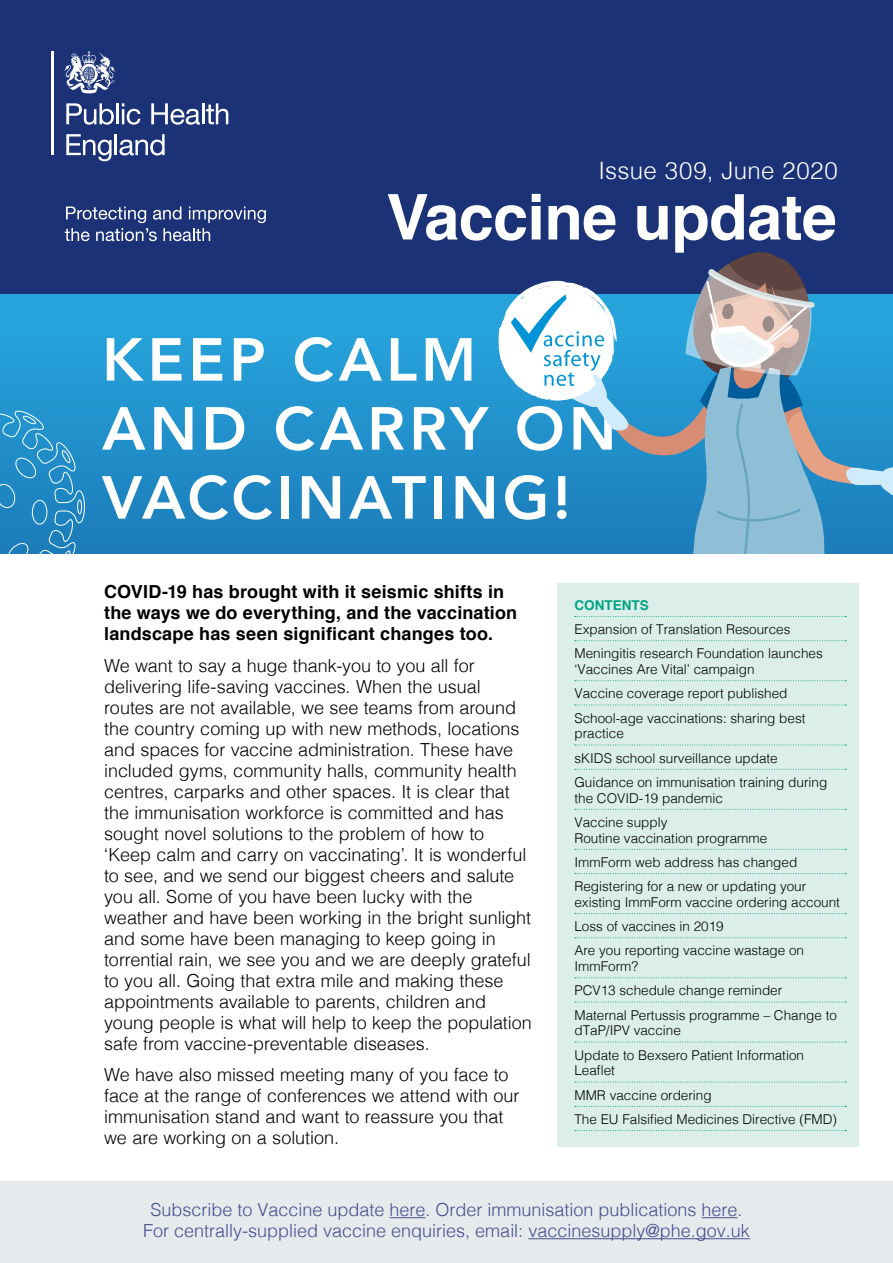
<style>
.page{position:relative;width:893px;height:1263px;background:#fff}
.page>*{position:absolute;margin:0;border:0;box-sizing:border-box;transform-origin:0 0}
.t1{font:700 63px "Helvetica";letter-spacing:-.01em;color:#fff}
.t2{font:800 60px/69px "Avenir";letter-spacing:.07em;color:#fff}
.t3{font:300 24px "Helvetica";letter-spacing:.015em;color:#fff}
.t4{font:300 18px/21px "Helvetica";letter-spacing:-.005em;color:#000}
.t5{font:300 18px/21px "Helvetica";color:#444f8d;text-align:center}
.t6{font:700 18px/21px "Helvetica";letter-spacing:.01em;color:#000}
.t7{font:300 13.5px/24.3px "Helvetica";color:#000}
.t8{font:700 13.5px "Helvetica";color:#00a385}
</style>
<div class="page">
<div style="left:0;top:276px;width:893px;height:277px;background:#27a3dc"></div>
<div style="left:0;top:330px;width:893px;height:223px;background:linear-gradient(to bottom,#26a2db,#1b7cb9)"></div>
<div style="left:0;top:1182px;width:893px;height:81px;background:#e6eaed"></div>
<div style="left:0;top:0;width:893px;height:293px;background:#1b3276"></div>
<hr style="left:52px;top:51px;width:2px;height:104px;background:#fff">
<svg style="left:66px;top:103px;width:48px;height:22px"></svg>
<hr style="left:116px;top:103px;width:3px;height:21px;background:#fff">
<svg style="left:122px;top:103px;width:18px;height:22px"></svg>
<svg style="left:151px;top:103px;width:49px;height:22px"></svg>
<hr style="left:202px;top:103px;width:2px;height:21px;background:#fff">
<svg style="left:206px;top:103px;width:22px;height:21px"></svg>
<svg style="left:66px;top:134px;width:46px;height:27px"></svg>
<hr style="left:115px;top:134px;width:2px;height:21px;background:#fff">
<svg style="left:119px;top:134px;width:46px;height:21px"></svg>
<svg style="left:64px;top:51px;width:52px;height:42px"></svg>
<svg style="left:65px;top:206px;width:201px;height:35px"></svg>
<hr style="left:389px;top:1217px;width:36px;height:1px;background:#444f8d">
<hr style="left:702px;top:1217px;width:36px;height:1px;background:#444f8d">
<hr style="left:528px;top:1238px;width:222px;height:1px;background:#444f8d">
<svg style="left:0;top:401px;width:85px;height:153px"></svg>
<div style="left:558px;top:584px;width:301px;height:563px;background:#dceee8"></div>
<svg style="left:575px;top:849px;width:271px;height:1px"></svg>
<svg style="left:575px;top:873px;width:271px;height:1px"></svg>
<svg style="left:575px;top:913px;width:271px;height:1px"></svg>
<svg style="left:575px;top:937px;width:271px;height:1px"></svg>
<svg style="left:575px;top:977px;width:271px;height:1px"></svg>
<svg style="left:575px;top:1002px;width:271px;height:1px"></svg>
<svg style="left:575px;top:1042px;width:271px;height:1px"></svg>
<svg style="left:575px;top:1082px;width:271px;height:1px"></svg>
<svg style="left:575px;top:1106px;width:271px;height:1px"></svg>
<svg style="left:575px;top:1130px;width:271px;height:1px"></svg>
<svg style="left:498px;top:252px;width:395px;height:559px"></svg>
<h3 class="t3" style="left:598px;top:150px;width:241px">Issue 309, June 2020</h3>
<h1 class="t1" style="left:386px;top:166px;width:452px">Vaccine update</h1>
<h2 class="t2" style="left:102px;top:325px;width:516px">KEEP CALM<br>AND CARRY ON<br>VACCINATING!</h2>
<p class="t6" style="left:104px;top:582px;width:414px">COVID-19 has brought with it seismic shifts in the ways we do everything, and the vaccination landscape has seen significant changes too.</p>
<p class="t4" style="left:104px;top:654px;width:429px">We want to say a huge thank-you to you all for delivering life-saving vaccines. When the usual routes are not available, we see teams from around the country coming up with new methods, locations and spaces for vaccine administration. These have included gyms, community halls, community health centres, carparks and other spaces. It is clear that the immunisation workforce is committed and has sought novel solutions to the problem of how to ‘Keep calm and carry on vaccinating’. It is wonderful to see, and we send our biggest cheers and salute you all. Some of you have been lucky with the weather and have been working in the bright sunlight and some have been managing to keep going in torrential rain, we see you and we are deeply grateful to you all. Going that extra mile and making these appointments available to parents, children and young people is what will help to keep the population safe from vaccine-preventable diseases.</p>
<p class="t4" style="left:104px;top:1063px;width:417px">We have also missed meeting many of you face to face at the range of conferences we attend with our immunisation stand and want to reassure you that we are working on a solution.</p>
<p class="t8" style="left:574px;top:594px;width:76px">CONTENTS</p>
<p class="t7" style="left:574px;top:616px;width:250px">Expansion of Translation Resources<br>Meningitis research Foundation launches</p>
<p class="t7" style="left:574px;top:656px;width:233px">‘Vaccines Are Vital’ campaign<br>Vaccine coverage report published<br>School-age vaccinations: sharing best</p>
<p class="t7" style="left:574px;top:720px;width:254px">practice<br>sKIDS school surveillance update<br>Guidance on immunisation training during</p>
<p class="t7" style="left:574px;top:785px;width:150px">the COVID-19 pandemic<br>Vaccine supply</p>
<p class="t7" style="left:574px;top:825px;width:233px">Routine vaccination programme<br>ImmForm web address has changed<br>Registering for a new or updating your</p>
<p class="t7" style="left:574px;top:889px;width:267px">existing ImmForm vaccine ordering account<br>Loss of vaccines in 2019<br>Are you reporting vaccine wastage on</p>
<p class="t7" style="left:574px;top:953px;width:264px">ImmForm?<br>PCV13 schedule change reminder<br>Maternal Pertussis programme – Change to</p>
<p class="t7" style="left:574px;top:1017px;width:231px">dTaP/IPV vaccine<br>Update to Bexsero Patient Information</p>
<p class="t7" style="left:574px;top:1057px;width:264px">Leaflet<br>MMR vaccine ordering<br>The EU Falsified Medicines Directive (FMD)</p>
<p class="t5" style="left:143px;top:1198px;width:608px">Subscribe to Vaccine update here. Order immunisation publications here.<br>For centrally-supplied vaccine enquiries, email: vaccinesupply@phe.gov.uk</p>
</div>
